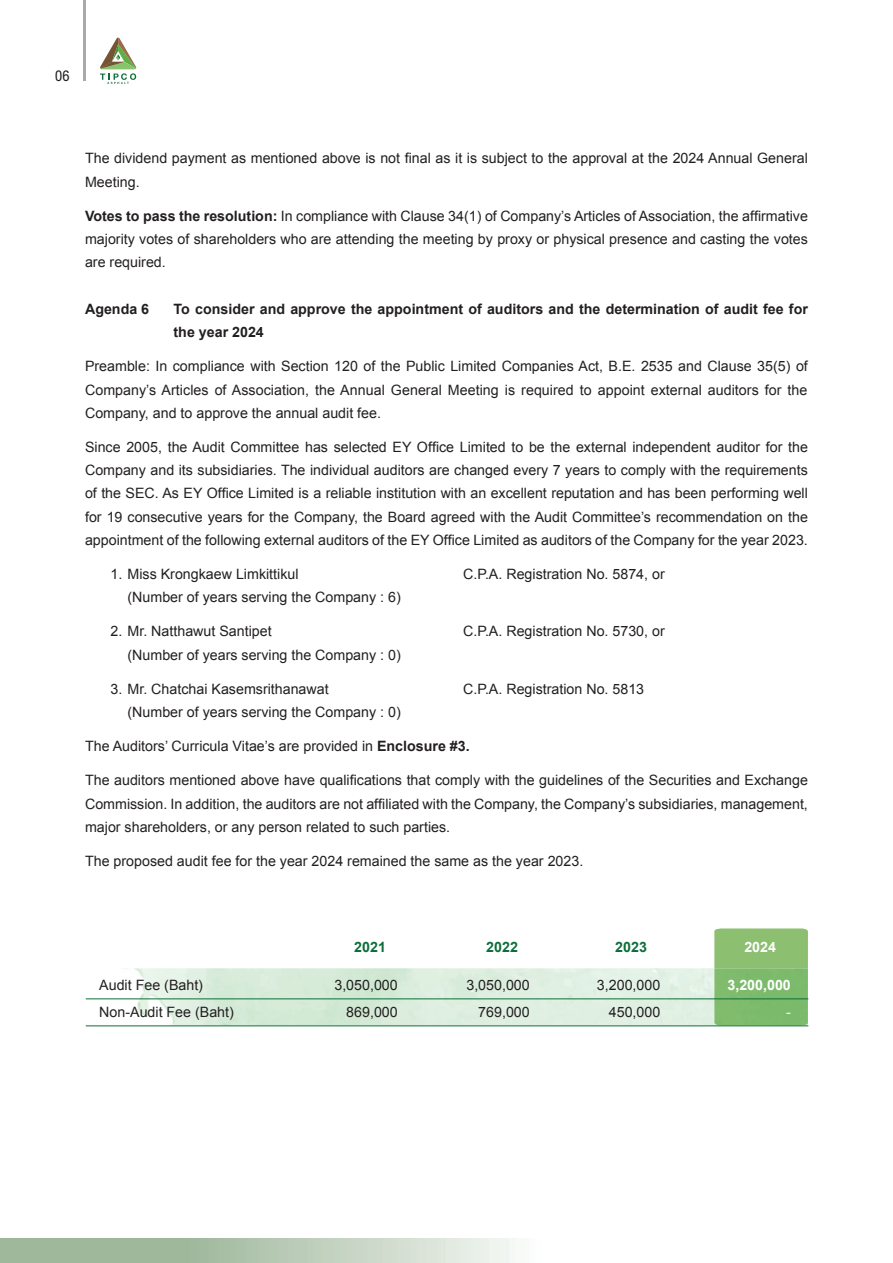
<style>
.page{position:relative;width:893px;height:1263px;background:#fff}
.page>*{position:absolute;margin:0;border:0;box-sizing:border-box;transform-origin:0 0}
.t1{font:condensed 21px "DB Heavent";color:#231f20}
.t2{font:14.25px/23.2px "Arial";color:#231f20;text-align:justify}
.t3{font:700 14.25px/23.2px "Arial";color:#231f20}
.t4{font:700 14.25px "Arial";color:#fff}
.t5{font:700 14.25px "Arial";color:#0c6e39}
.t6{font:14.25px "Arial";color:#fff}
.s1{font-weight:700}
</style>
<div class="page">
<div style="left:714px;top:928px;width:94px;height:40px;background:#8dbf71"></div>
<img style="left:86px;top:968px;width:628px;height:57px">
<div style="left:714px;top:968px;width:94px;height:57px;background:#7dbb6c"></div>
<hr style="left:84px;top:0;width:2px;height:81px;background:#a8a9ad">
<svg style="left:100px;top:37px;width:37px;height:47px"></svg>
<hr style="left:86px;top:998px;width:722px;height:1px;background:#0c6e39">
<hr style="left:86px;top:1025px;width:722px;height:1px;background:#0c6e39">
<h1 class="t1" style="left:55px;top:64px;width:16px">06</h1>
<p class="t2" style="left:85px;top:147px;width:724px">The dividend payment as mentioned above is not final as it is subject to the approval at the 2024 Annual General<br>Meeting.</p>
<p class="t2" style="left:85px;top:204px;width:724px"><span class="s1">Votes to pass the resolution:</span> In compliance with Clause 34(1) of Company’s Articles of Association, the affirmative majority votes of shareholders who are attending the meeting by proxy or physical presence and casting the votes are required.</p>
<p class="t3" style="left:85px;top:298px;width:66px">Agenda 6</p>
<p class="t3" style="left:174px;top:298px;width:636px">To consider and approve the appointment of auditors and the determination of audit fee for the year 2024</p>
<p class="t2" style="left:85px;top:355px;width:724px">Preamble: In compliance with Section 120 of the Public Limited Companies Act, B.E. 2535 and Clause 35(5) of Company’s Articles of Association, the Annual General Meeting is required to appoint external auditors for the Company, and to approve the annual audit fee.</p>
<p class="t2" style="left:85px;top:435px;width:724px">Since 2005, the Audit Committee has selected EY Office Limited to be the external independent auditor for the Company and its subsidiaries. The individual auditors are changed every 7 years to comply with the requirements of the SEC. As EY Office Limited is a reliable institution with an excellent reputation and has been performing well for 19 consecutive years for the Company, the Board agreed with the Audit Committee’s recommendation on the appointment of the following external auditors of the EY Office Limited as auditors of the Company for the year 2023.</p>
<p class="t2" style="left:111px;top:563px;width:190px">1. Miss Krongkaew Limkittikul</p>
<p class="t2" style="left:463px;top:563px;width:203px">C.P.A. Registration No. 5874, or</p>
<p class="t2" style="left:128px;top:586px;width:275px">(Number of years serving the Company : 6)</p>
<p class="t2" style="left:111px;top:620px;width:163px">2. Mr. Natthawut Santipet</p>
<p class="t2" style="left:463px;top:620px;width:203px">C.P.A. Registration No. 5730, or</p>
<p class="t2" style="left:128px;top:643px;width:275px">(Number of years serving the Company : 0)</p>
<p class="t2" style="left:111px;top:677px;width:220px">3. Mr. Chatchai Kasemsrithanawat</p>
<p class="t2" style="left:463px;top:677px;width:183px">C.P.A. Registration No. 5813</p>
<p class="t2" style="left:128px;top:701px;width:275px">(Number of years serving the Company : 0)</p>
<p class="t2" style="left:85px;top:735px;width:386px">The Auditors’ Curricula Vitae’s are provided in <span class="s1">Enclosure #3.</span></p>
<p class="t2" style="left:85px;top:769px;width:724px">The auditors mentioned above have qualifications that comply with the guidelines of the Securities and Exchange Commission. In addition, the auditors are not affiliated with the Company, the Company’s subsidiaries, management, major shareholders, or any person related to such parties.</p>
<p class="t2" style="left:85px;top:849px;width:500px">The proposed audit fee for the year 2024 remained the same as the year 2023.</p>
<p class="t5" style="left:354px;top:937px;width:33px">2021</p>
<p class="t5" style="left:486px;top:937px;width:33px">2022</p>
<p class="t5" style="left:615px;top:937px;width:33px">2023</p>
<p class="t4" style="left:744px;top:937px;width:33px">2024</p>
<p class="t2" style="left:99px;top:973px;width:105px">Audit Fee (Baht)</p>
<p class="t2" style="left:334px;top:973px;width:65px">3,050,000</p>
<p class="t2" style="left:466px;top:973px;width:65px">3,050,000</p>
<p class="t2" style="left:597px;top:973px;width:65px">3,200,000</p>
<p class="t4" style="left:727px;top:975px;width:65px">3,200,000</p>
<p class="t2" style="left:99px;top:1000px;width:136px">Non-Audit Fee (Baht)</p>
<p class="t2" style="left:346px;top:1000px;width:53px">869,000</p>
<p class="t2" style="left:478px;top:1000px;width:53px">769,000</p>
<p class="t2" style="left:609px;top:1000px;width:53px">450,000</p>
<p class="t6" style="left:786px;top:1003px;width:6px">-</p>
</div>
